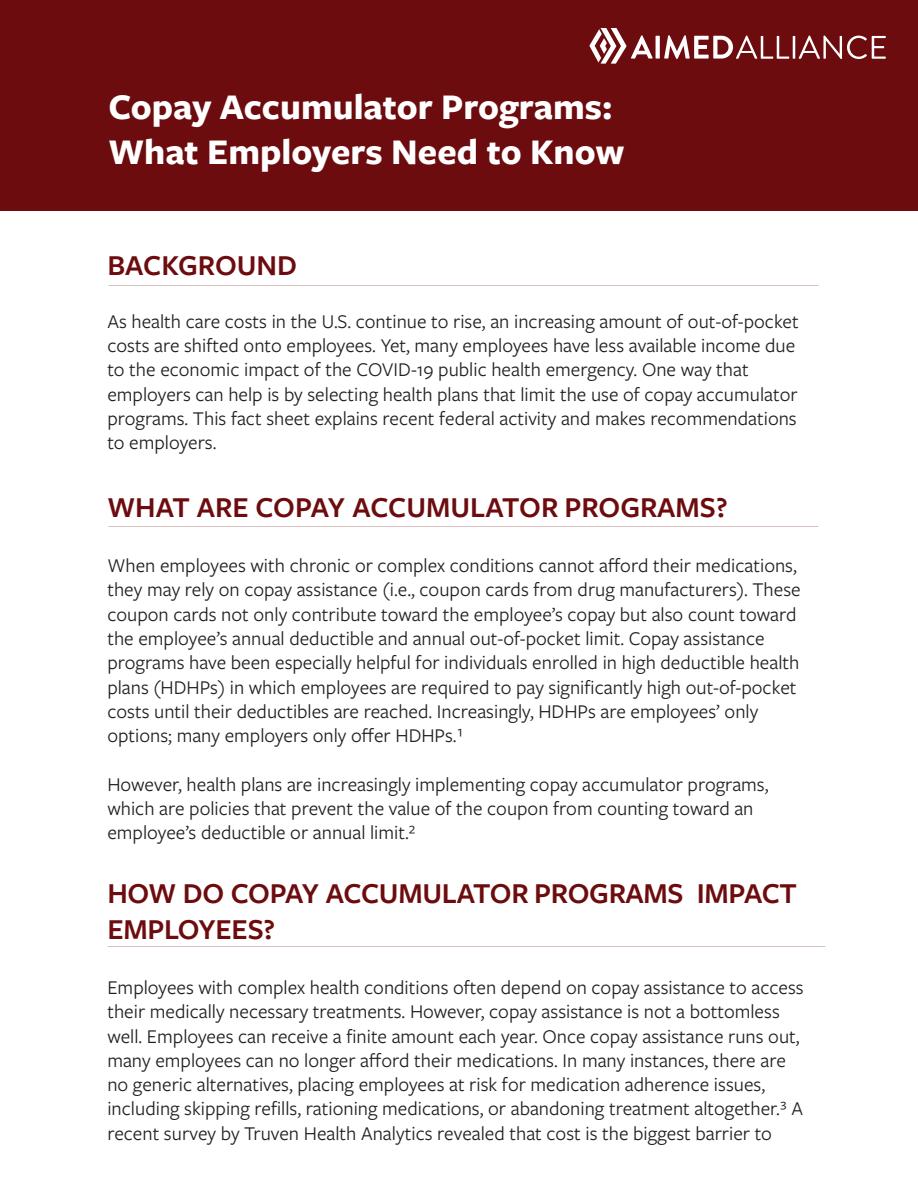
<style>
.page{position:relative;width:918px;height:1188px;background:#fff}
.page>*{position:absolute;margin:0;border:0;box-sizing:border-box;transform-origin:0 0}
.t1{font:700 37.5px/45px "Freight Sans Pro";color:#fff}
.t2{font:600 30px/36px "Freight Sans Pro";letter-spacing:-.01em;color:#6d0c0e}
.t3{font:20.25px/24.3px "Freight Sans Pro";color:#231f20}
</style>
<div class="page">
<div style="left:0;top:0;width:918px;height:210px;background:#6d0c0e"></div>
<svg style="left:589px;top:28px;width:64px;height:36px"></svg>
<svg style="left:656px;top:36px;width:4px;height:23px"></svg>
<svg style="left:664px;top:35px;width:125px;height:24px"></svg>
<hr style="left:793px;top:36px;width:2px;height:23px;background:#fff">
<svg style="left:799px;top:36px;width:87px;height:23px"></svg>
<h1 class="t1" style="left:108px;top:83px;width:518px">Copay Accumulator Programs:<br>What Employers Need to Know</h1>
<h2 class="t2" style="left:107px;top:247px;width:191px">BACKGROUND</h2>
<p class="t3" style="left:107px;top:308px;width:693px">As health care costs in the U.S. continue to rise, an increasing amount of out-of-pocket costs are shifted onto employees. Yet, many employees have less available income due to the economic impact of the COVID-19 public health emergency. One way that employers can help is by selecting health plans that limit the use of copay accumulator programs. This fact sheet explains recent federal activity and makes recommendations to employers.</p>
<h2 class="t2" style="left:107px;top:488px;width:622px">WHAT ARE COPAY ACCUMULATOR PROGRAMS?</h2>
<p class="t3" style="left:107px;top:553px;width:695px">When employees with chronic or complex conditions cannot afford their medications, they may rely on copay assistance (i.e., coupon cards from drug manufacturers). These coupon cards not only contribute toward the employee’s copay but also count toward the employee’s annual deductible and annual out-of-pocket limit. Copay assistance programs have been especially helpful for individuals enrolled in high deductible health plans (HDHPs) in which employees are required to pay significantly high out-of-pocket costs until their deductibles are reached. Increasingly, HDHPs are employees’ only options; many employers only offer HDHPs.¹</p>
<p class="t3" style="left:107px;top:771px;width:663px">However, health plans are increasingly implementing copay accumulator programs, which are policies that prevent the value of the coupon from counting toward an employee’s deductible or annual limit.²</p>
<h2 class="t2" style="left:107px;top:874px;width:691px">HOW DO COPAY ACCUMULATOR PROGRAMS IMPACT<br>EMPLOYEES?</h2>
<p class="t3" style="left:107px;top:974px;width:698px">Employees with complex health conditions often depend on copay assistance to access their medically necessary treatments. However, copay assistance is not a bottomless well. Employees can receive a finite amount each year. Once copay assistance runs out, many employees can no longer afford their medications. In many instances, there are no generic alternatives, placing employees at risk for medication adherence issues, including skipping refills, rationing medications, or abandoning treatment altogether.³ A recent survey by Truven Health Analytics revealed that cost is the biggest barrier to</p>
</div>
